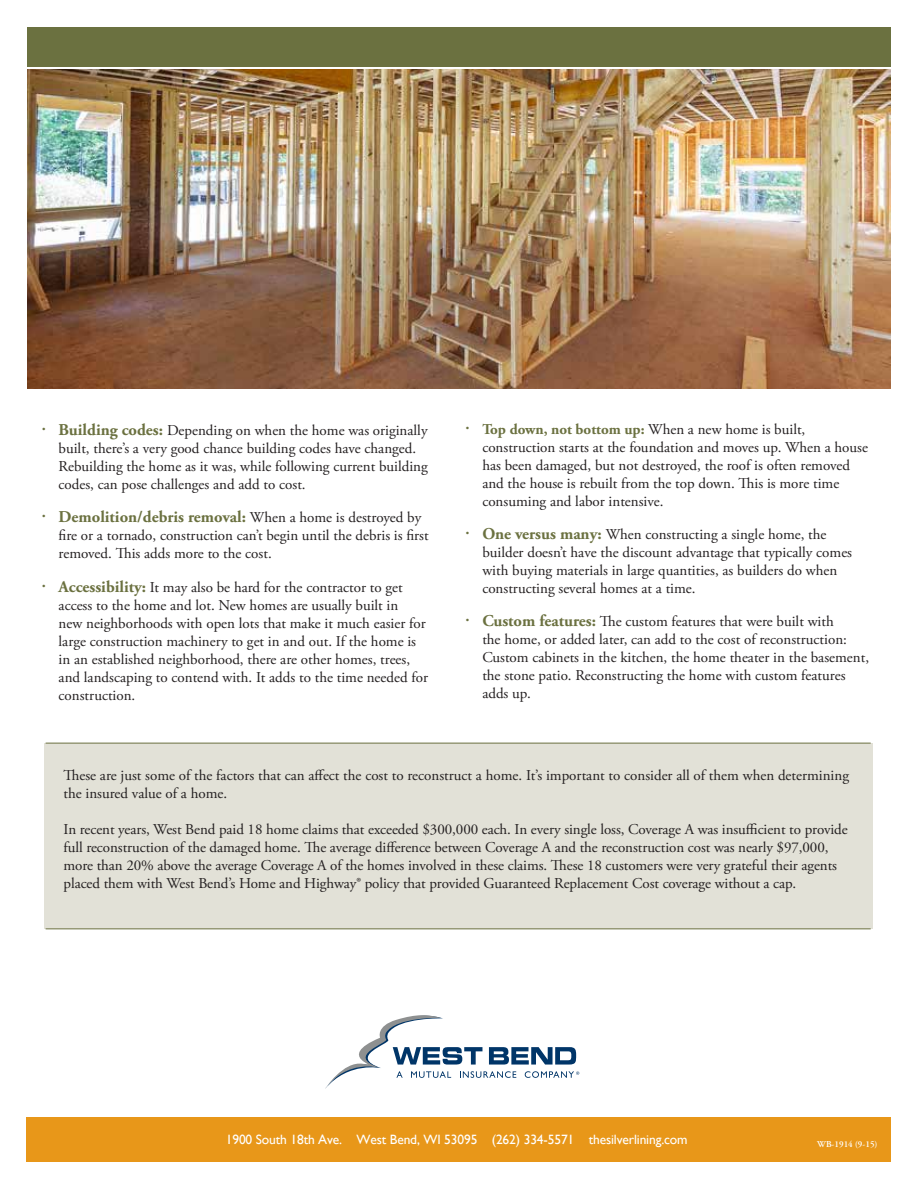
<style>
.page{position:relative;width:918px;height:1188px;background:#fff}
.page>*{position:absolute;margin:0;border:0;box-sizing:border-box;transform-origin:0 0}
.t1{font:700 16.5px "Adobe Garamond Pro";color:#6b7140}
.t2{font:15px/18px "Adobe Garamond Pro";color:#231f20}
.t3{font:13.5px "Gill Sans";letter-spacing:-.01em;color:#fff}
.t4{font:600 9px "Adobe Garamond Pro";color:#fff}
.s1{font-weight:700;font-size:16.5px;color:#6b7140}
.s2{font-weight:400;font-size:15px;color:#231f20}
.s3{font-weight:700;color:#6b7140}
</style>
<div class="page">
<div style="left:44px;top:743px;width:829px;height:186px;background:#e2e1d7"></div>
<div style="left:27px;top:27px;width:864px;height:39px;background:#6b7140"></div>
<div style="left:27px;top:1117px;width:864px;height:44px;background:#e89719"></div>
<img style="left:27px;top:69px;width:864px;height:320px">
<hr style="left:46px;top:743px;width:825px;height:1px;background:#6b7140">
<hr style="left:46px;top:929px;width:825px;height:1px;background:#6b7140">
<svg style="left:325px;top:1015px;width:254px;height:74px"></svg>
<p class="t2" style="left:59px;top:422px;width:371px;text-indent:-16px"><sup>•</sup> <span class="s1">Building codes:</span> Depending on when the home was originally built, there’s a very good chance building codes have changed.<br>Rebuilding the home as it was, while following current building codes, can pose challenges and add to cost.</p>
<p class="t1" style="left:42px;top:507px;width:381px"><sup>•</sup> Demolition/debris removal: <span class="s2">When a home is destroyed by</span></p>
<p class="t2" style="left:59px;top:527px;width:372px">fire or a tornado, construction can’t begin until the debris is first removed. This adds more to the cost.</p>
<p class="t2" style="left:59px;top:578px;width:371px;text-indent:-17px"><sup>•</sup> <span class="s1">Accessibility:</span> It may also be hard for the contractor to get access to the home and lot. New homes are usually built in<br>new neighborhoods with open lots that make it much easier for large construction machinery to get in and out. If the home is in an established neighborhood, there are other homes, trees, and landscaping to contend with. It adds to the time needed for construction.</p>
<p class="t2" style="left:482px;top:421px;width:387px;text-indent:-16px"><sup>•</sup> <span class="s3">Top down, not bottom up:</span> When a new home is built, construction starts at the foundation and moves up. When a house has been damaged, but not destroyed, the roof is often removed and the house is rebuilt from the top down. This is more time consuming and labor intensive.</p>
<p class="t2" style="left:482px;top:526px;width:371px;text-indent:-16px"><sup>•</sup> <span class="s1">One versus many:</span> When constructing a single home, the builder doesn’t have the discount advantage that typically comes with buying materials in large quantities, as builders do when constructing several homes at a time.</p>
<p class="t2" style="left:482px;top:613px;width:388px;text-indent:-16px"><sup>•</sup> <span class="s1">Custom features:</span> The custom features that were built with<br>the home, or added later, can add to the cost of reconstruction:<br>Custom cabinets in the kitchen, the home theater in the basement, the stone patio. Reconstructing the home with custom features adds up.</p>
<p class="t2" style="left:64px;top:766px;width:787px">These are just some of the factors that can affect the cost to reconstruct a home. It’s important to consider all of them when determining the insured value of a home.</p>
<p class="t2" style="left:64px;top:820px;width:786px">In recent years, West Bend paid 18 home claims that exceeded $300,000 each. In every single loss, Coverage A was insufficient to provide full reconstruction of the damaged home. The average difference between Coverage A and the reconstruction cost was nearly $97,000, more than 20% above the average Coverage A of the homes involved in these claims. These 18 customers were very grateful their agents placed them with West Bend’s Home and Highway® policy that provided Guaranteed Replacement Cost coverage without a cap.</p>
<p class="t3" style="left:226px;top:1131px;width:463px">1900 South 18th Ave. West Bend, WI 53095 (262) 334-5571 thesilverlining.com</p>
<p class="t4" style="left:817px;top:1139px;width:62px">WB-1914 (9-15)</p>
</div>
